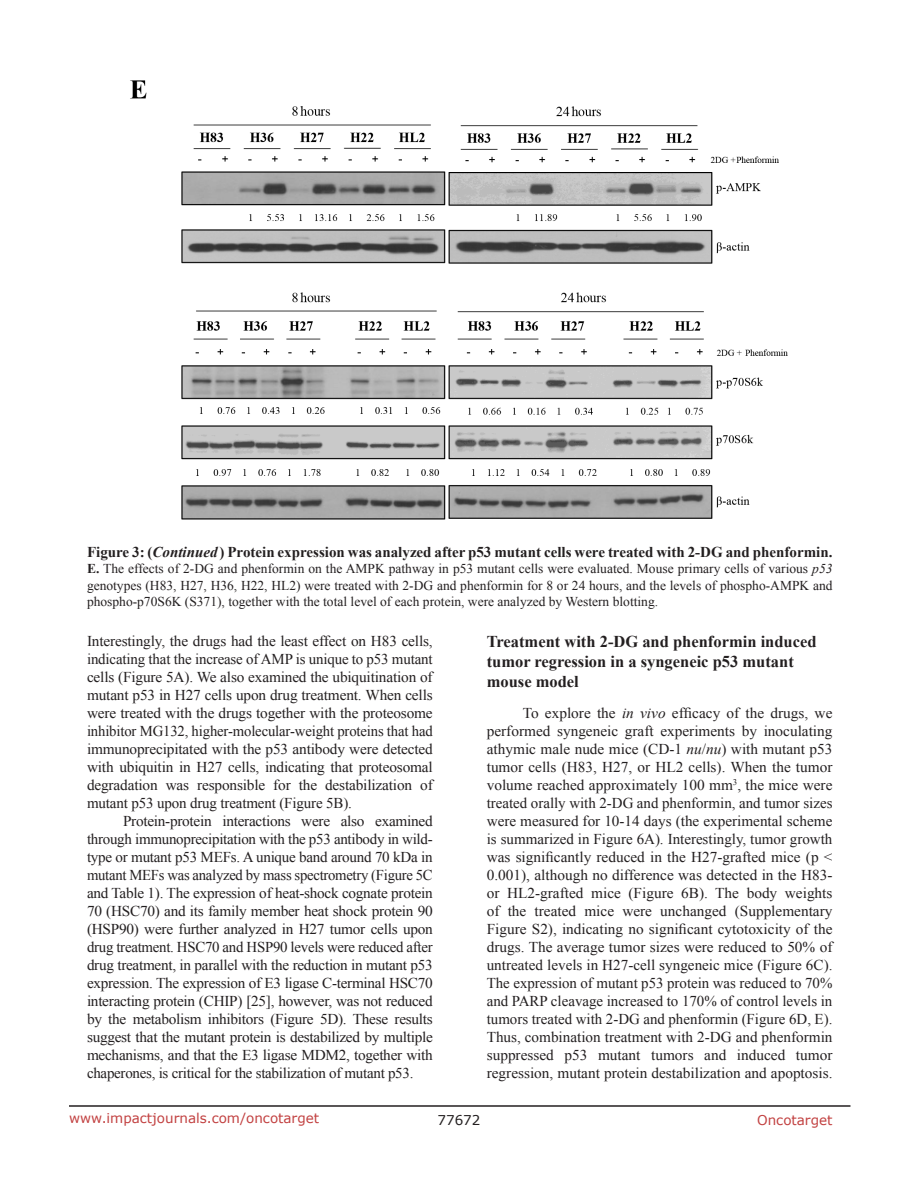
<style>
.page{position:relative;width:918px;height:1188px;background:#fff}
.page>*{position:absolute;margin:0;border:0;box-sizing:border-box;transform-origin:0 0}
.SubHeading{font:700 16.5px/19.8px "Times New Roman";color:#231f20}
.BodyText{font:15px/18px "Times New Roman";letter-spacing:-.01em;color:#231f20;text-align:justify}
.figuretext{font:700 15px "Times New Roman";color:#231f20}
.figuretext-2{font:13.5px/16.2px "Times New Roman";color:#231f20;text-align:justify}
.t1{font:13.5px "Verdana";color:#c24141}
.t2{font:13.5px "Verdana";color:#231f20}
.s1{font-style:italic}
.s2{font-weight:700}
</style>
<div class="page">
<hr style="left:69px;top:1105px;width:781px;height:2px;background:#231f20">
<img style="left:130px;top:80px;width:658px;height:440px">
<p class="figuretext" style="left:87px;top:542px;width:747px">Figure 3: (<span class="s1">Continued</span>) Protein expression was analyzed after p53 mutant cells were treated with 2-DG and phenformin.</p>
<p class="figuretext-2" style="left:87px;top:561px;width:747px"><span class="s2">E.</span> The effects of 2-DG and phenformin on the AMPK pathway in p53 mutant cells were evaluated. Mouse primary cells of various <span class="s1">p53 </span>genotypes (H83, H27, H36, H22, HL2) were treated with 2-DG and phenformin for 8 or 24 hours, and the levels of phospho-AMPK and phospho-p70S6K (S371), together with the total level of each protein, were analyzed by Western blotting.</p>
<p class="BodyText" style="left:87px;top:632px;width:347px">Interestingly, the drugs had the least effect on H83 cells, indicating that the increase of AMP is unique to p53 mutant cells (Figure 5A). We also examined the ubiquitination of mutant p53 in H27 cells upon drug treatment. When cells were treated with the drugs together with the proteosome inhibitor MG132, higher-molecular-weight proteins that had immunoprecipitated with the p53 antibody were detected with ubiquitin in H27 cells, indicating that proteosomal degradation was responsible for the destabilization of mutant p53 upon drug treatment (Figure 5B).</p>
<p class="BodyText" style="left:87px;top:812px;width:347px;text-indent:36px">Protein-protein interactions were also examined through immunoprecipitation with the p53 antibody in wild&shy;type or mutant p53 MEFs. A unique band around 70 kDa in mutant MEFs was analyzed by mass spectrometry (Figure 5C and Table 1). The expression of heat-shock cognate protein 70 (HSC70) and its family member heat shock protein 90 (HSP90) were further analyzed in H27 tumor cells upon drug treatment. HSC70 and HSP90 levels were reduced after drug treatment, in parallel with the reduction in mutant p53 expression. The expression of E3 ligase C-terminal HSC70 interacting protein (CHIP) [25], however, was not reduced by the metabolism inhibitors (Figure 5D). These results suggest that the mutant protein is destabilized by multiple mechanisms, and that the E3 ligase MDM2, together with chaperones, is critical for the stabilization of mutant p53.</p>
<p class="SubHeading" style="left:487px;top:631px;width:331px">Treatment with 2-DG and phenformin induced tumor regression in a syngeneic p53 mutant mouse model</p>
<p class="BodyText" style="left:487px;top:704px;width:347px;text-indent:36px">To explore the <span class="s1">in vivo</span> efficacy of the drugs, we performed syngeneic graft experiments by inoculating athymic male nude mice (CD-1 <span class="s1">nu</span>/<span class="s1">nu</span>) with mutant p53 tumor cells (H83, H27, or HL2 cells). When the tumor volume reached approximately 100 mm<sup>3</sup>, the mice were treated orally with 2-DG and phenformin, and tumor sizes were measured for 10-14 days (the experimental scheme is summarized in Figure 6A). Interestingly, tumor growth was significantly reduced in the H27-grafted mice (p &lt; 0.001), although no difference was detected in the H83- or HL2-grafted mice (Figure 6B). The body weights of the treated mice were unchanged (Supplementary Figure S2), indicating no significant cytotoxicity of the drugs. The average tumor sizes were reduced to 50% of untreated levels in H27-cell syngeneic mice (Figure 6C).<br>The expression of mutant p53 protein was reduced to 70% and PARP cleavage increased to 170% of control levels in tumors treated with 2-DG and phenformin (Figure 6D, E).<br>Thus, combination treatment with 2-DG and phenformin suppressed p53 mutant tumors and induced tumor regression, mutant protein destabilization and apoptosis.</p>
<p class="t1" style="left:69px;top:1109px;width:252px">www.impactjournals.com/oncotarget</p>
<p class="t2" style="left:438px;top:1111px;width:44px">77672</p>
<p class="t1" style="left:757px;top:1111px;width:77px">Oncotarget</p>
</div>
